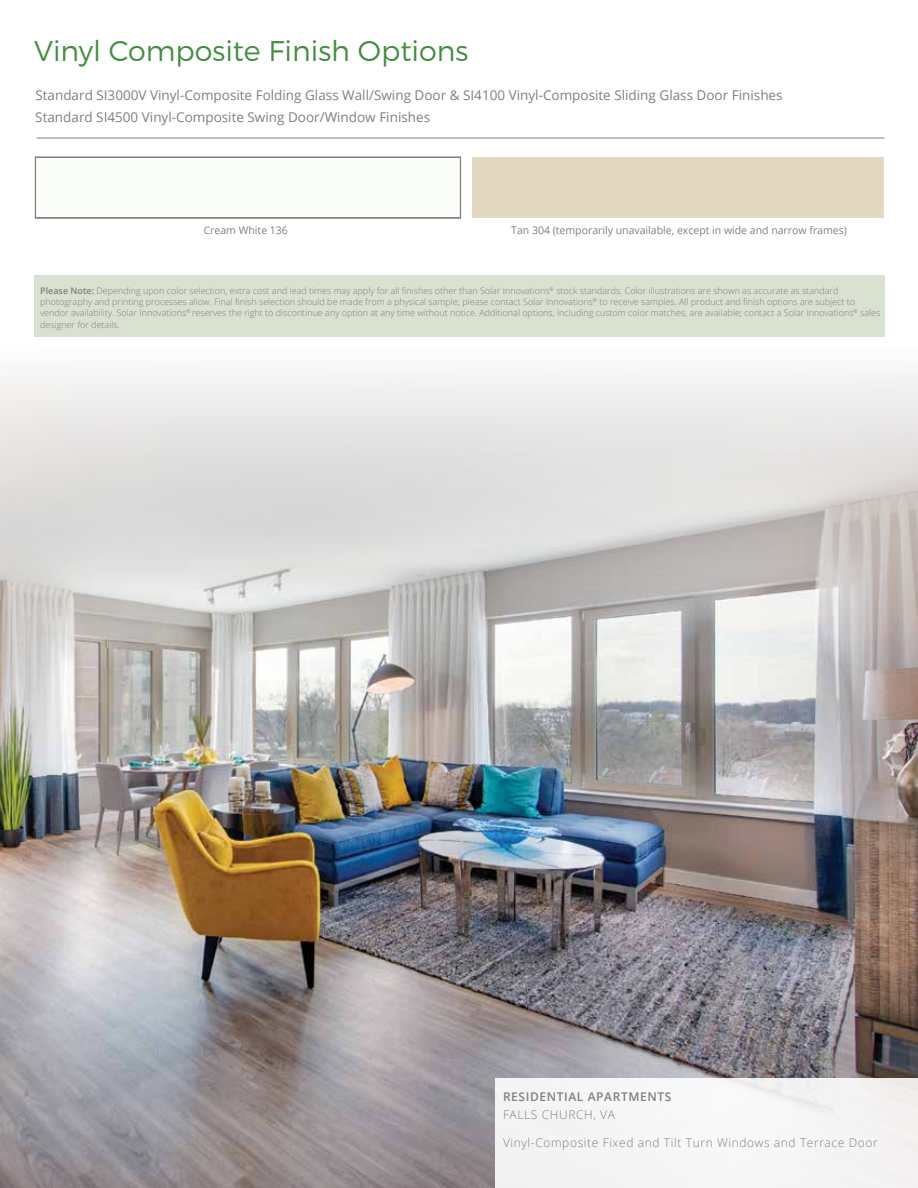
<style>
.page{position:relative;width:918px;height:1188px;background:#fff}
.page>*{position:absolute;margin:0;border:0;box-sizing:border-box;transform-origin:0 0}
.t1{font:300 28.5px "Montserrat";color:#438e42}
.t2{font:13.5px "Open Sans";color:#7f8080}
.t3{font:300 12px "Open Sans";letter-spacing:.05em;color:#7f8080}
.t4{font:600 12px "Open Sans";letter-spacing:.05em;color:#7f8080}
.t5{font:10.5px "Open Sans";color:#7f8080}
.t6{font:300 9px/11.2px "Open Sans";color:#7f8080}
.s1{font-weight:600}
</style>
<div class="page">
<img style="left:0;top:374px;width:918px;height:814px">
<div style="left:34px;top:275px;width:851px;height:62px;background:#d9e1d1"></div>
<div style="left:495px;top:1078px;width:423px;height:110px;background:#f5f4f5"></div>
<hr style="left:37px;top:138px;width:848px;height:1px;background:#7f8080">
<div style="left:472px;top:157px;width:412px;height:61px;background:#e3d8c2"></div>
<div style="left:36px;top:157px;width:424px;height:61px;border:1px solid #7f8080"></div>
<h1 class="t1" style="left:34px;top:34px;width:436px">Vinyl Composite Finish Options</h1>
<h2 class="t2" style="left:35px;top:86px;width:749px">Standard SI3000V Vinyl-Composite Folding Glass Wall/Swing Door &amp; SI4100 Vinyl-Composite Sliding Glass Door Finishes</h2>
<h2 class="t2" style="left:35px;top:108px;width:396px">Standard SI4500 Vinyl-Composite Swing Door/Window Finishes</h2>
<p class="t5" style="left:204px;top:223px;width:86px">Cream White 136</p>
<p class="t5" style="left:511px;top:223px;width:337px">Tan 304 (temporarily unavailable, except in wide and narrow frames)</p>
<p class="t6" style="left:40px;top:285px;width:842px"><span class="s1">Please Note:</span> Depending upon color selection, extra cost and lead times may apply for all finishes other than Solar Innovations<sup>®</sup> stock standards. Color illustrations are shown as accurate as standard photography and printing processes allow. Final finish selection should be made from a physical sample; please contact Solar Innovations<sup>®</sup> to receive samples. All product and finish options are subject to vendor availability. Solar Innovations<sup>®</sup> reserves the right to discontinue any option at any time without notice. Additional options, including custom color matches, are available; contact a Solar Innovations<sup>®</sup> sales designer for details.</p>
<h3 class="t4" style="left:503px;top:1089px;width:170px">RESIDENTIAL APARTMENTS</h3>
<h3 class="t3" style="left:503px;top:1107px;width:113px">FALLS CHURCH, VA</h3>
<h3 class="t3" style="left:503px;top:1135px;width:376px">Vinyl-Composite Fixed and Tilt Turn Windows and Terrace Door</h3>
</div>
